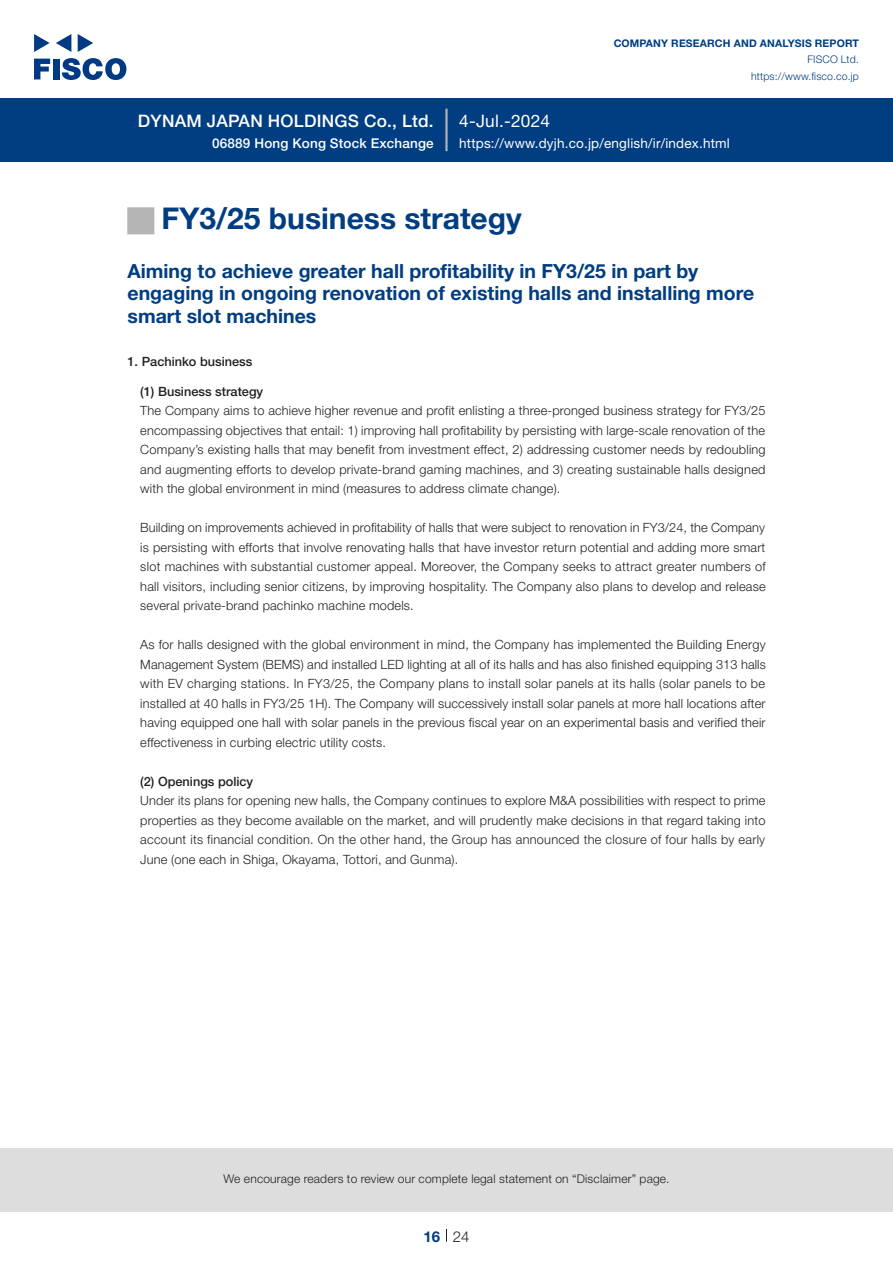
<style>
.page{position:relative;width:893px;height:1263px;background:#fff}
.page>*{position:absolute;margin:0;border:0;box-sizing:border-box;transform-origin:0 0}
.t1{font:700 30px "Helvetica Neue LT Std";color:#003d81}
.t2{font:27px "European Pi Std 1";color:#b5b5b6}
.中タイトル_e{font:700 19.5px/22.5px "Helvetica Neue LT Std";color:#003d81}
.t3{font:500 17.25px "Helvetica Neue LT Std";letter-spacing:.015em;color:#fff}
.t4{font:17.25px "Helvetica Neue LT Std";letter-spacing:.015em;color:#fff}
.t5{font:300 15px "Helvetica Neue LT Std";color:#231f20}
.t6{font:700 15px "Helvetica Neue LT Std";color:#003d81}
.t7{font:13.5px "Helvetica Neue LT Std";letter-spacing:.015em;color:#fff}
.t8{font:500 13.5px "Helvetica Neue LT Std";letter-spacing:.015em;color:#fff}
.本文3mm_e{font:300 12.75px/19.5px "Helvetica Neue LT Std";letter-spacing:.015em;color:#231f20;text-align:justify}
.小タイトル3mm_e{font:500 12.75px "Helvetica Neue LT Std";color:#231f20}
.小タイトル_e{font:500 12.75px "Helvetica Neue LT Std";color:#231f20}
.t9{font:300 12px "Helvetica Neue LT Std";letter-spacing:.015em;color:#231f20}
.t10{font:700 10.5px "Helvetica Neue LT Std";letter-spacing:.015em;color:#003d81}
.t11{font:300 10.5px/16.5px "Helvetica Neue LT Std";letter-spacing:.015em;color:#003d81;text-align:right}
</style>
<div class="page">
<div style="left:0;top:1148px;width:893px;height:64px;background:#ddd"></div>
<svg style="left:34px;top:59px;width:16px;height:20px"></svg>
<div style="left:53px;top:59px;width:6px;height:20px;background:#003a83"></div>
<svg style="left:62px;top:58px;width:64px;height:22px"></svg>
<svg style="left:34px;top:34px;width:16px;height:18px"></svg>
<svg style="left:78px;top:34px;width:15px;height:18px"></svg>
<svg style="left:56px;top:34px;width:15px;height:18px"></svg>
<div style="left:0;top:98px;width:893px;height:64px;background:#003d81"></div>
<hr style="left:445px;top:109px;width:3px;height:42px;background:#b5b5b6">
<svg style="left:446px;top:1229px;width:1px;height:13px"></svg>
<h3 class="t3" style="left:138px;top:110px;width:297px">DYNAM JAPAN HOLDINGS Co., Ltd.</h3>
<p class="t8" style="left:212px;top:135px;width:223px">06889 Hong Kong Stock Exchange</p>
<h3 class="t4" style="left:459px;top:110px;width:92px">4-Jul.-2024</h3>
<p class="t10" style="left:614px;top:37px;width:247px">COMPANY RESEARCH AND ANALYSIS REPORT</p>
<p class="t11" style="left:751px;top:51px;width:109px">FISCO Ltd. https://www.fisco.co j p.</p>
<p class="t7" style="left:459px;top:135px;width:272px">https://www.dyjh.co j p. /english /i r/ index.html</p>
<p class="t2" style="left:128px;top:206px;width:28px">■</p>
<p class="中タイトル_e" style="left:128px;top:259px;width:628px">Aiming to achieve greater hall profitability in FY3/25 in part by engaging in ongoing renovation of existing halls and installing more smart slot machines</p>
<p class="小タイトル_e" style="left:128px;top:354px;width:126px">1. Pachinko business</p>
<p class="小タイトル3mm_e" style="left:140px;top:384px;width:124px">1( ) Business strategy</p>
<p class="本文3mm_e" style="left:140px;top:401px;width:627px">The Company aims to achieve higher revenue and profit enlisting a three-pronged business strategy for FY3/25 encompassing objectives that entail 1: ) improving hall profitability by persisting with large-scale renovation of the Company s’ existing halls that may benefit from investment effect 2, ) addressing customer needs by redoubling and augmenting efforts to develop private-brand gaming machines, and 3) creating sustainable halls designed with the global environment in mind (measures to address climate change .(</p>
<p class="本文3mm_e" style="left:140px;top:518px;width:627px">Building on improvements achieved in profitability of halls that were subject to renovation in FY3/24, the Company is persisting with efforts that involve renovating halls that have investor return potential and adding more smart slot machines with substantial customer appeal. Moreover, the Company seeks to attract greater numbers of hall visitors, including senior citizens, by improving hospitality. The Company also plans to develop and release several private-brand pachinko machine models.</p>
<p class="本文3mm_e" style="left:140px;top:635px;width:627px">As for halls designed with the global environment in mind, the Company has implemented the Building Energy Management System (BEMS) and installed LED lighting at all of its halls and has also finished equipping 313 halls with EV charging stations In. FY3/25, the Company plans to install solar panels at its halls (solar panels to be installed at 40 halls in FY3/25 H1 .) The Company will successively install solar panels at more hall locations after having equipped one hall with solar panels in the previous fiscal year on an experimental basis and verified their effectiveness in curbing electric utility costs.</p>
<p class="小タイトル3mm_e" style="left:140px;top:774px;width:114px">2( ) Openings policy</p>
<p class="本文3mm_e" style="left:140px;top:791px;width:627px">Under its plans for opening new halls, the Company continues to explore M&amp;A possibilities with respect to prime properties as they become available on the market, and will prudently make decisions in that regard taking into account its financial condition. On the other hand, the Group has announced the closure of four halls by early June (one each in Shiga, Okayama, Tottori, and Gunma .(</p>
<p class="t1" style="left:162px;top:200px;width:362px">FY3/25 business strategy</p>
<p class="t9" style="left:223px;top:1171px;width:448px">We encourage readers to review our complete legal statement on “Disclaimer” page.</p>
<p class="t6" style="left:423px;top:1227px;width:18px">16</p>
<p class="t5" style="left:453px;top:1227px;width:18px">24</p>
</div>
